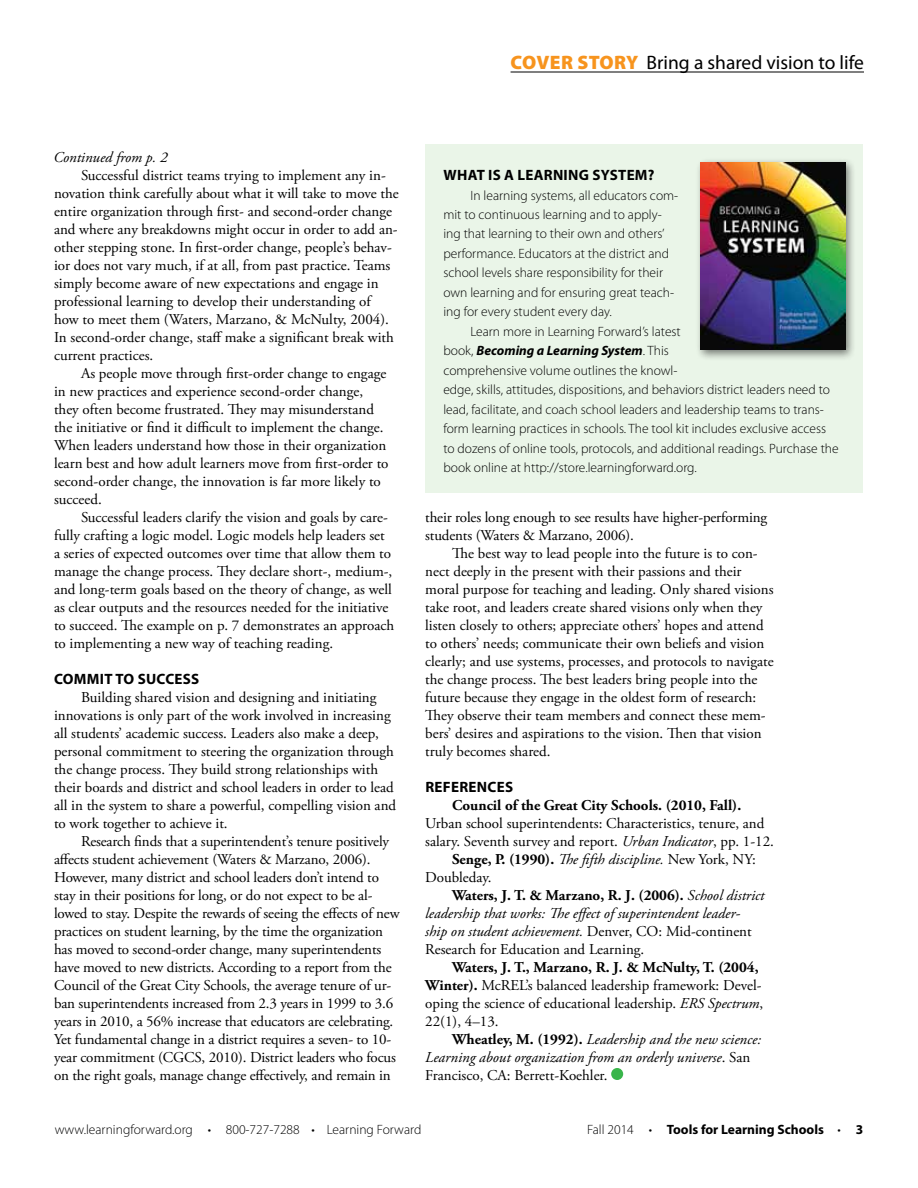
<style>
.page{position:relative;width:918px;height:1188px;background:#fff}
.page>*{position:absolute;margin:0;border:0;box-sizing:border-box;transform-origin:0 0}
.t1{font:19.5px "Myriad Pro";color:#000}
.t2{font:15px/18px "Adobe Garamond Pro";color:#000}
.t3{font:italic 15px/18px "Adobe Garamond Pro";color:#000}
.t4{font:700 15px "Adobe Garamond Pro";color:#000}
.t5{font:700 15px "Myriad Pro";letter-spacing:.02em;color:#000}
.t6{font:300 13.5px/19.5px "Myriad Pro";color:#000}
.t7{font:700 13.5px "Myriad Pro";color:#000}
.s1{font-weight:900;color:#f7941e}
.s2{font-weight:700;font-style:italic}
.s3{font-style:italic}
.s4{font-weight:700;font-style:normal}
.s5{font-style:normal}
.s6{font-weight:400;font-style:italic}
.s7{font-weight:700}
.s8{font-weight:300}
</style>
<div class="page">
<hr style="left:511px;top:72px;width:353px;height:1px;background:#000">
<div style="left:611px;top:1068px;width:12px;height:12px;background:#39b54a;border-radius:50%"></div>
<div style="left:425px;top:144px;width:438px;height:348px;background:#eaf5e8"></div>
<div style="left:695px;top:157px;width:162px;height:204px;background:#000;opacity:.5"></div>
<img style="left:700px;top:162px;width:145px;height:188px">
<h1 class="t1" style="left:511px;top:50px;width:355px"><span class="s1">COVER STORY</span> Bring a shared vision to life</h1>
<p class="t3" style="left:53px;top:149px;width:116px">Continued from p. 2</p>
<p class="t2" style="left:54px;top:167px;width:346px;text-indent:27px">Successful district teams trying to implement any in&shy;novation think carefully about what it will take to move the entire organization through first- and second-order change and where any breakdowns might occur in order to add an&shy;other stepping stone. In first-order change, people’s behav&shy;ior does not vary much, if at all, from past practice. Teams simply become aware of new expectations and engage in professional learning to develop their understanding of how to meet them (Waters, Marzano, &amp; McNulty, 2004).<br>In second-order change, staff make a significant break with current practices.</p>
<p class="t2" style="left:54px;top:365px;width:336px;text-indent:27px">As people move through first-order change to engage in new practices and experience second-order change, they often become frustrated. They may misunderstand the initiative or find it difficult to implement the change.<br>When leaders understand how those in their organization learn best and how adult learners move from first-order to second-order change, the innovation is far more likely to succeed.</p>
<p class="t2" style="left:54px;top:509px;width:342px;text-indent:27px">Successful leaders clarify the vision and goals by care&shy;fully crafting a logic model. Logic models help leaders set a series of expected outcomes over time that allow them to manage the change process. They declare short-, medium-, and long-term goals based on the theory of change, as well as clear outputs and the resources needed for the initiative to succeed. The example on p. 7 demonstrates an approach to implementing a new way of teaching reading.</p>
<p class="t5" style="left:54px;top:669px;width:138px">COMMIT TO SUCCESS</p>
<p class="t2" style="left:54px;top:689px;width:344px;text-indent:27px">Building shared vision and designing and initiating innovations is only part of the work involved in increasing all students’ academic success. Leaders also make a deep, personal commitment to steering the organization through the change process. They build strong relationships with their boards and district and school leaders in order to lead all in the system to share a powerful, compelling vision and to work together to achieve it.</p>
<p class="t2" style="left:54px;top:833px;width:347px;text-indent:27px">Research finds that a superintendent’s tenure positively affects student achievement (Waters &amp; Marzano, 2006).<br>However, many district and school leaders don’t intend to stay in their positions for long, or do not expect to be al&shy;lowed to stay. Despite the rewards of seeing the effects of new practices on student learning, by the time the organization has moved to second-order change, many superintendents have moved to new districts. According to a report from the Council of the Great City Schools, the average tenure of ur&shy;ban superintendents increased from 2.3 years in 1999 to 3.6 years in 2010, a 56% increase that educators are celebrating.<br>Yet fundamental change in a district requires a seven- to 10- year commitment (CGCS, 2010). District leaders who focus on the right goals, manage change effectively, and remain in</p>
<p class="t5" style="left:444px;top:165px;width:159px">WHAT IS A LEARNING SYST</p>
<p class="t5" style="left:627px;top:165px;width:29px">EM?</p>
<p class="t6" style="left:443px;top:185px;width:236px;text-indent:27px">In learning systems, all educators com&shy;mit to continuous learning and to apply&shy;ing that learning to their own and others’ performance. Educators at the district and school levels share responsibility for their own learning and for ensuring great teach&shy;ing for every student every day.</p>
<p class="t6" style="left:443px;top:322px;width:397px;text-indent:27px">Learn more in Learning Forward’s latest<br>book, <span class="s2">Becoming a Learning System</span>. This<br>comprehensive volume outlines the knowl-<br>edge, skills, attitudes, dispositions, and behaviors district leaders need to lead, facilitate, and coach school leaders and leadership teams to trans&shy;form learning practices in schools. The tool kit includes exclusive access to dozens of online tools, protocols, and additional readings. Purchase the book online at http://store.learningforward.org.</p>
<p class="t2" style="left:425px;top:509px;width:343px">their roles long enough to see results have higher-performing students (Waters &amp; Marzano, 2006).</p>
<p class="t2" style="left:425px;top:545px;width:350px;text-indent:27px">The best way to lead people into the future is to con&shy;nect deeply in the present with their passions and their moral purpose for teaching and leading. Only shared visions take root, and leaders create shared visions only when they listen closely to others; appreciate others’ hopes and attend to others’ needs; communicate their own beliefs and vision clearly; and use systems, processes, and protocols to navigate the change process. The best leaders bring people into the future because they engage in the oldest form of research:<br>They observe their team members and connect these mem&shy;bers’ desires and aspirations to the vision. Then that vision truly becomes shared.</p>
<p class="t5" style="left:425px;top:777px;width:88px">REFERENCES</p>
<p class="t4" style="left:452px;top:797px;width:291px">Council of the Great City Schools. (2010, Fall).</p>
<p class="t2" style="left:425px;top:815px;width:341px">Urban school superintendents: Characteristics, tenure, and</p>
<p class="t2" style="left:425px;top:833px;width:350px">salary. Seventh survey and report. <span class="s3">Urban Indicator</span>, pp. 1-12.</p>
<p class="t3" style="left:452px;top:851px;width:305px"><span class="s4">Senge, P. (1990).</span> The fifth discipline. <span class="s5">New York, NY:</span></p>
<p class="t2" style="left:425px;top:869px;width:68px">Doubleday.</p>
<p class="t4" style="left:452px;top:887px;width:314px">Waters, J. T. &amp; Marzano, R. J. (2006). <span class="s6">School district</span></p>
<p class="t3" style="left:425px;top:905px;width:317px">leadership that works: The effect of superintendent leader-</p>
<p class="t3" style="left:425px;top:923px;width:328px">ship on student achievement. <span class="s5">Denver, CO: Mid-continent</span></p>
<p class="t2" style="left:425px;top:941px;width:221px">Research for Education and Learning.</p>
<p class="t2" style="left:425px;top:959px;width:340px;text-indent:27px"><span class="s7">Waters, J. T., Marzano, R. J. &amp; McNulty, T. (2004, Winter).</span> McREL’s balanced leadership framework: Devel&shy;oping the science of educational leadership. <span class="s3">ERS Spectrum</span>, 22(1), 4–13.</p>
<p class="t3" style="left:425px;top:1031px;width:337px;text-indent:27px"><span class="s4">Wheatley, M. (1992).</span> Leadership and the new science:<br>Learning about organization from an orderly universe<span class="s5">. San<br>Francisco, CA: Berrett-Koehler.</span></p>
<p class="t6" style="left:55px;top:1120px;width:368px">www.learningforward.org • 800-727-7288 • Learning Forward</p>
<p class="t7" style="left:587px;top:1121px;width:278px"><span class="s8">Fall 2014 •</span> TOOLS FOR LEARNING SCHOOLS <span class="s8">•</span> 3</p>
</div>
